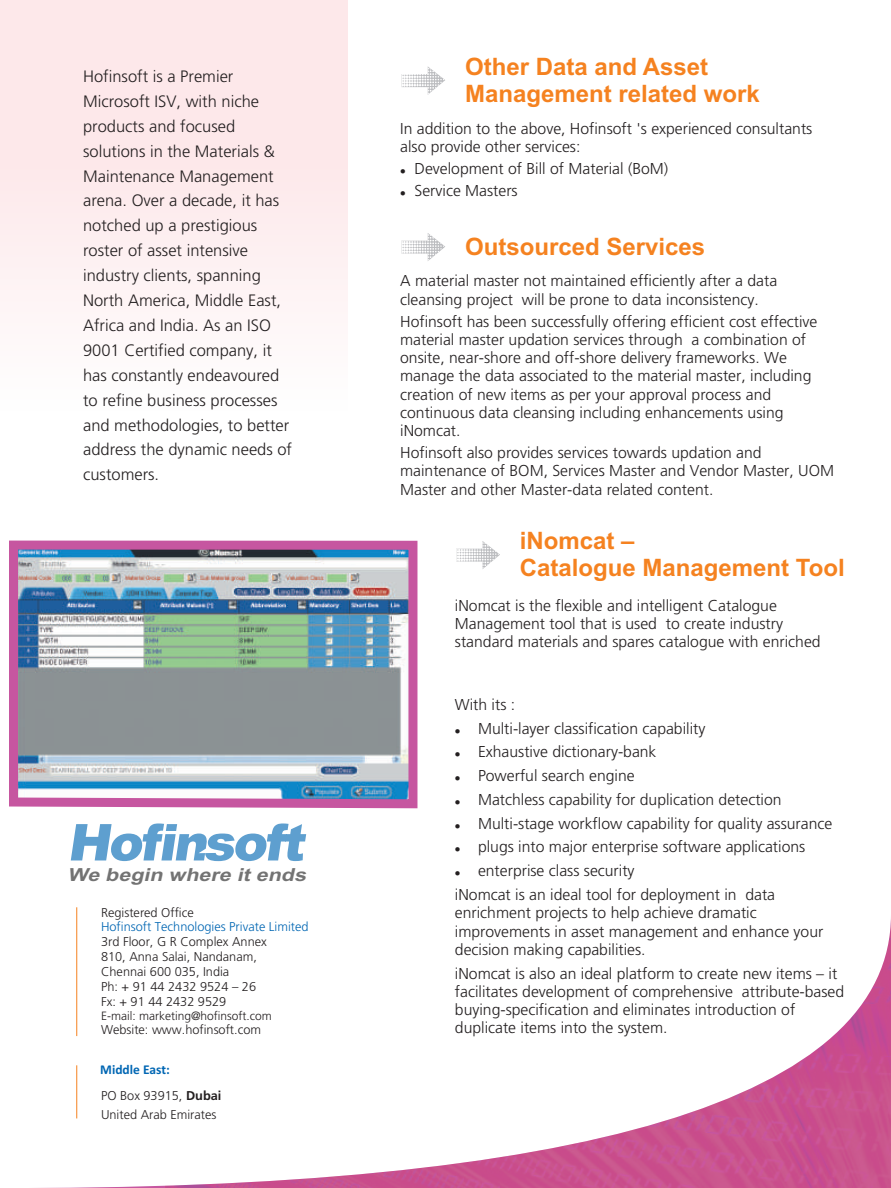
<style>
.page{position:relative;width:891px;height:1188px;background:#fff}
.page>*{position:absolute;margin:0;border:0;box-sizing:border-box;transform-origin:0 0}
.t1{font:700 24px/26.8px "Arial";color:#f58220}
.t2{font:italic 700 18px "Arial";color:#737373;scale:1.2 1}
.t3{font:300 16.5px/24.9px "Frutiger LT";color:#231f20}
.t4{font:300 15.75px/18.3px "Frutiger LT";color:#231f20}
.t5{font:700 13.5px "Calibri";color:#0166b3}
.t6{font:300 12.75px/14.9px "Frutiger LT";color:#231f20}
.t7{font:300 12.75px "Frutiger LT";color:#0166b3}
.t8{font:300 12px "Frutiger LT";color:#231f20}
.s1{font-family:"Frutiger";font-weight:700}
</style>
<div class="page">
<div style="left:0;top:0;width:348px;height:1188px;background:#fef4f5"></div>
<svg style="left:71px;top:823px;width:235px;height:38px"></svg>
<svg style="left:401px;top:67px;width:44px;height:28px"></svg>
<svg style="left:401px;top:233px;width:44px;height:28px"></svg>
<svg style="left:456px;top:541px;width:44px;height:28px"></svg>
<img style="left:4px;top:536px;width:414px;height:277px">
<div style="left:0;top:898px;width:348px;height:290px;background:#fff"></div>
<img style="left:166px;top:902px;width:725px;height:286px">
<p class="t3" style="left:83px;top:65px;width:211px">Hofinsoft is a Premier<br>Microsoft ISV, with niche products and focused solutions in the Materials &amp;<br>Maintenance Management arena. Over a decade, it has notched up a prestigious roster of asset intensive industry clients, spanning<br>North America, Middle East,<br>Africa and India. As an ISO<br>9001 Certified company, it has constantly endeavoured to refine business processes and methodologies, to better address the dynamic needs of customers.</p>
<p class="t2" style="left:67px;top:868px;width:203px">We begin where it ends</p>
<p class="t6" style="left:101px;top:906px;width:94px">Registered Office</p>
<p class="t6" style="left:101px;top:935px;width:167px">3rd Floor, G R Complex Annex<br>810, Anna Salai, Nandanam,<br>Chennai 600 035, India<br>Ph: + 91 44 2432 9524 – 26<br>Fx: + 91 44 2432 9529</p>
<p class="t8" style="left:101px;top:1011px;width:172px">E-mail: marketing@hofinsoft.com</p>
<p class="t6" style="left:101px;top:1023px;width:162px">Website: www.hofinsoft.com</p>
<p class="t7" style="left:101px;top:922px;width:209px">Hofinsoft Technologies Private Limited</p>
<p class="t5" style="left:100px;top:1064px;width:71px">Middle East:</p>
<p class="t6" style="left:101px;top:1087px;width:122px;line-height:19.2px">PO Box 93915, <span class="s1">Dubai<br></span>United Arab Emirates</p>
<h1 class="t1" style="left:465px;top:55px;width:296px">Other Data and Asset<br>Management related work</h1>
<p class="t4" style="left:400px;top:121px;width:414px">In addition to the above, Hofinsoft 's experienced consultants also provide other services:</p>
<p class="t4" style="left:400px;top:161px;width:270px">● Development of Bill of Material (BoM)</p>
<p class="t4" style="left:400px;top:183px;width:119px">● Service Masters</p>
<h1 class="t1" style="left:465px;top:236px;width:242px">Outsourced Services</h1>
<p class="t4" style="left:400px;top:273px;width:379px">A material master not maintained efficiently after a data cleansing project will be prone to data inconsistency.</p>
<p class="t4" style="left:400px;top:313px;width:419px">Hofinsoft has been successfully offering efficient cost effective material master updation services through a combination of onsite, near-shore and off-shore delivery frameworks. We manage the data associated to the material master, including creation of new items as per your approval process and continuous data cleansing including enhancements using iNomcat.</p>
<p class="t4" style="left:400px;top:445px;width:436px">Hofinsoft also provides services towards updation and maintenance of BOM, Services Master and Vendor Master, UOM<br>Master and other Master-data related content.</p>
<h1 class="t1" style="left:520px;top:529px;width:326px">iNomcat –<br>Catalogue Management Tool</h1>
<p class="t4" style="left:455px;top:597px;width:367px">iNomcat is the flexible and intelligent Catalogue<br>Management tool that is used to create industry standard materials and spares catalogue with enriched</p>
<p class="t4" style="left:455px;top:696px;width:62px">With its :</p>
<p class="t4" style="left:455px;top:720px;width:252px">● Multi-layer classification capability</p>
<p class="t4" style="left:455px;top:744px;width:203px">● Exhaustive dictionary-bank</p>
<p class="t4" style="left:455px;top:768px;width:181px">● Powerful search engine</p>
<p class="t4" style="left:455px;top:792px;width:328px">● Matchless capability for duplication detection</p>
<p class="t4" style="left:455px;top:815px;width:379px">● Multi-stage workflow capability for quality assurance</p>
<p class="t4" style="left:455px;top:839px;width:352px">● plugs into major enterprise software applications</p>
<p class="t4" style="left:455px;top:860px;width:322px;line-height:23.7px">● enterprise class security<br>iNomcat is an ideal tool for deployment in data</p>
<p class="t4" style="left:455px;top:905px;width:370px">enrichment projects to help achieve dramatic improvements in asset management and enhance your decision making capabilities.</p>
<p class="t4" style="left:455px;top:965px;width:391px">iNomcat is also an ideal platform to create new items – it facilitates development of comprehensive attribute-based buying-specification and eliminates introduction of duplicate items into the system.</p>
</div>
